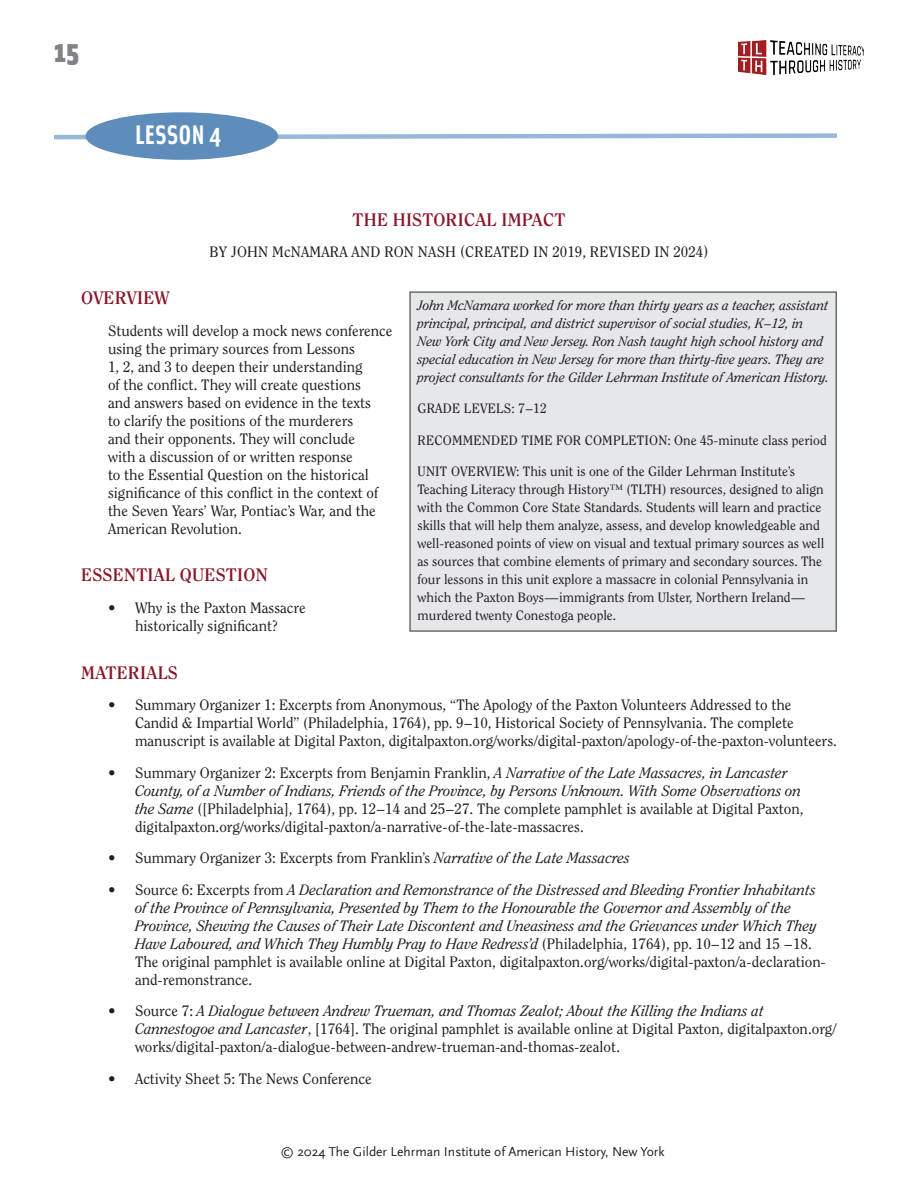
<style>
.page{position:relative;width:918px;height:1188px;background:#fff}
.page>*{position:absolute;margin:0;border:0;box-sizing:border-box;transform-origin:0 0}
.t1{font:900 30px "Solex";color:#808285}
.Heading_1{font:700 27px "Solex";color:#fff}
.Heading_2{font:700 18px "Clearface ITC Pro";letter-spacing:.015em;color:#891629}
.Paragraph_Style_2{font:15px/18px "Clearface ITC Pro";color:#231f20}
.t2{font:italic 15px/18px "Clearface ITC Pro";color:#231f20}
.Paragraph_Style_2_left_align{font:13.5px/18px "Clearface ITC Pro";color:#231f20}
.Paragraph_Style_2_left_align-2{font:italic 13.5px/18px "Clearface ITC Pro";color:#231f20}
.t3{font:13.5px "Scala Sans OT";color:#231f20}
.s1{font-style:italic}
.s2{font-style:normal}
</style>
<div class="page">
<img style="left:739px;top:40px;width:125px;height:34px">
<svg style="left:54px;top:131px;width:783px;height:11px"></svg>
<div style="left:86px;top:112px;width:192px;height:48px;background:#5e8dbb;border-radius:50%"></div>
<div style="left:410px;top:292px;width:426px;height:339px;background:#e6e7e9"></div>
<div style="left:409px;top:291px;width:428px;height:341px;border:2px solid #64706c"></div>
<h1 class="t1" style="left:54px;top:31px;width:27px">15</h1>
<p class="Heading_1" style="left:135px;top:117px;width:88px">LESSON 4</p>
<p class="Heading_2" style="left:353px;top:208px;width:214px">THE HISTORICAL IMPACT</p>
<p class="Paragraph_Style_2" style="left:209px;top:242px;width:501px">BY JOHN McNAMARA AND RON NASH (CREATED IN 2019, REVISED IN 2024)</p>
<p class="Heading_2" style="left:81px;top:287px;width:90px">OVERVIEW</p>
<p class="Paragraph_Style_2" style="left:108px;top:321px;width:286px">Students will develop a mock news conference using the primary sources from Lessons<br>1, 2, and 3 to deepen their understanding<br>of the conflict. They will create questions<br>and answers based on evidence in the texts<br>to clarify the positions of the murderers<br>and their opponents. They will conclude<br>with a discussion of or written response<br>to the Essential Question on the historical significance of this conflict in the context of the Seven Years’ War, Pontiac’s War, and the American Revolution.</p>
<p class="Heading_2" style="left:81px;top:564px;width:188px">ESSENTIAL QUESTION</p>
<p class="Paragraph_Style_2" style="left:108px;top:599px;width:199px;text-align:center">• Why is the Paxton Massacre historically significant?</p>
<p class="Heading_2" style="left:81px;top:661px;width:98px">MATERIALS</p>
<p class="Paragraph_Style_2" style="left:135px;top:696px;width:702px;text-indent:-27px">• Summary Organizer 1: Excerpts from Anonymous, “The Apology of the Paxton Volunteers Addressed to the<br>Candid &amp; Impartial World” (Philadelphia, 1764), pp. 9–10, Historical Society of Pennsylvania. The complete manuscript is available at Digital Paxton, digitalpaxton.org/works/digital-paxton/apology-of-the-paxton-volunteers.</p>
<p class="Paragraph_Style_2" style="left:135px;top:763px;width:670px;text-indent:-27px">• Summary Organizer 2: Excerpts from Benjamin Franklin, <span class="s1">A Narrative of the Late Massacres, in Lancaster County, of a Number of Indians, Friends of the Province, by Persons Unknown. With Some Observations on the Same</span> ([Philadelphia], 1764), pp. 12–14 and 25–27. The complete pamphlet is available at Digital Paxton, digitalpaxton.org/works/digital-paxton/a-narrative-of-the-late-massacres.</p>
<p class="Paragraph_Style_2" style="left:108px;top:849px;width:524px">• Summary Organizer 3: Excerpts from Franklin’s <span class="s1">Narrative of the Late Massacres</span></p>
<p class="t2" style="left:135px;top:880px;width:692px;text-indent:-27px"><span class="s2">• Source 6: Excerpts from</span> A Declaration and Remonstrance of the Distressed and Bleeding Frontier Inhabitants of the Province of Pennsylvania, Presented by Them to the Honourable the Governor and Assembly of the Province, Shewing the Causes of Their Late Discontent and Uneasiness and the Grievances under Which They Have Laboured, and Which They Humbly Pray to Have Redress’d <span class="s2">(Philadelphia, 1764), pp. 10–12 and 15 –18.<br>The original pamphlet is available online at Digital Paxton, digitalpaxton.org/works/digital-paxton/a-declaration&shy;and-remonstrance.</span></p>
<p class="Paragraph_Style_2" style="left:135px;top:1002px;width:703px;text-indent:-27px">• Source 7: <span class="s1">A Dialogue between Andrew Trueman, and Thomas Zealot; About the Killing the Indians at<br>Cannestogoe and Lancaster</span>, [1764]. The original pamphlet is available online at Digital Paxton, digitalpaxton.org/ works/digital-paxton/a-dialogue-between-andrew-trueman-and-thomas-zealot.</p>
<p class="Paragraph_Style_2" style="left:108px;top:1069px;width:265px">• Activity Sheet 5: The News Conference</p>
<p class="Paragraph_Style_2_left_align-2" style="left:418px;top:296px;width:413px">John McNamara worked for more than thirty years as a teacher, assistant principal, principal, and district supervisor of social studies, K–12, in New York City and New Jersey. Ron Nash taught high school history and special education in New Jersey for more than thirty-five years. They are project consultants for the Gilder Lehrman Institute of American History.</p>
<p class="Paragraph_Style_2_left_align" style="left:418px;top:399px;width:131px">GRADE LEVELS: 7–12</p>
<p class="Paragraph_Style_2_left_align" style="left:418px;top:431px;width:411px">RECOMMENDED TIME FOR COMPLETION: One 45-minute class period</p>
<p class="Paragraph_Style_2_left_align" style="left:418px;top:462px;width:408px">UNIT OVERVIEW: This unit is one of the Gilder Lehrman Institute’s Teaching Literacy through History™ (TLTH) resources, designed to align with the Common Core State Standards. Students will learn and practice skills that will help them analyze, assess, and develop knowledgeable and well-reasoned points of view on visual and textual primary sources as well as sources that combine elements of primary and secondary sources. The four lessons in this unit explore a massacre in colonial Pennsylvania in which the Paxton Boys—immigrants from Ulster, Northern Ireland— murdered twenty Conestoga people.</p>
<p class="t3" style="left:280px;top:1144px;width:386px">© 2024 The Gilder Lehrman Institute of American History, New York</p>
</div>
